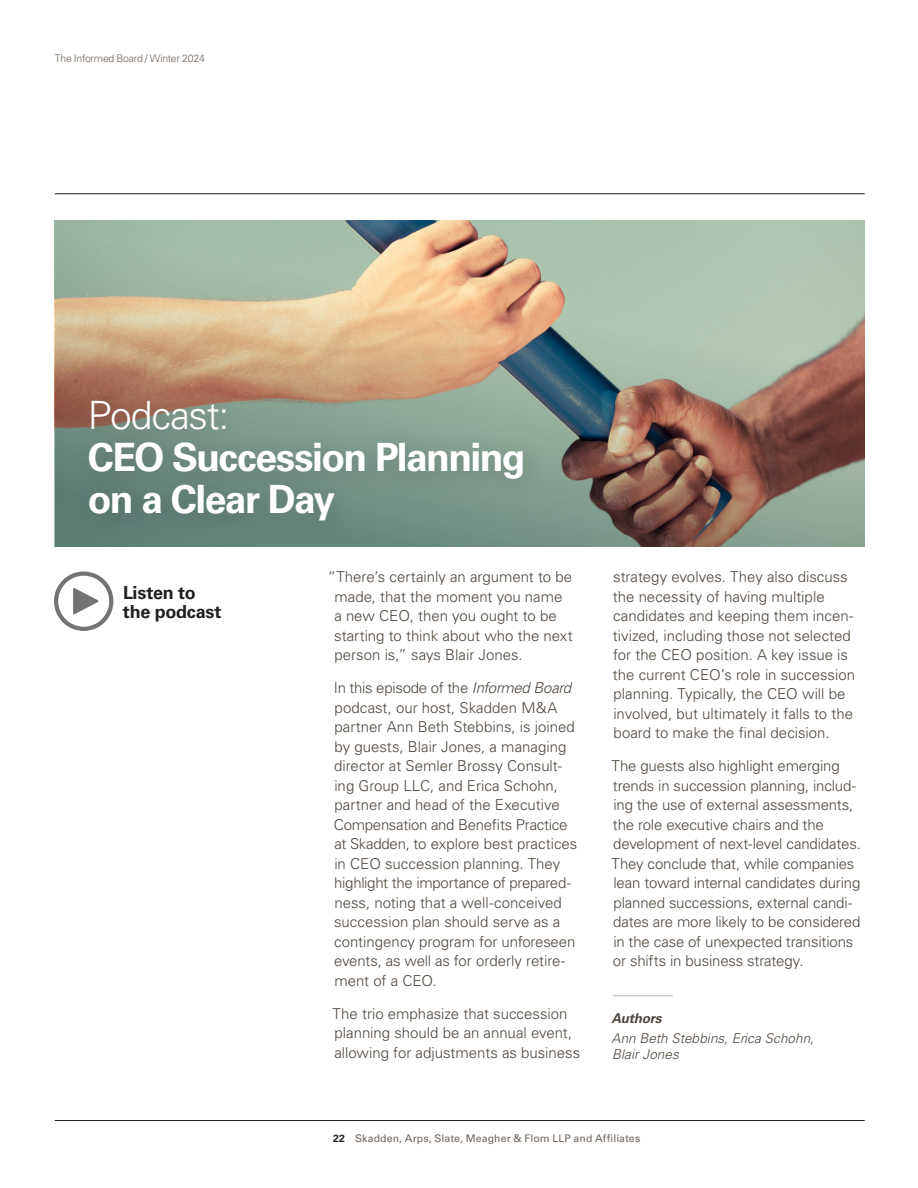
<style>
.page{position:relative;width:918px;height:1188px;background:#fff}
.page>*{position:absolute;margin:0;border:0;box-sizing:border-box;transform-origin:0 0}
.Article_Title{font:700 39px/42px "Univers LT Std";letter-spacing:-.04em;color:#fff}
.Article_Title-2{font:300 39px "Univers LT Std";letter-spacing:-.03em;color:#fff}
.Heading_1{font:700 18px/19.5px "Univers LT Std";letter-spacing:-.015em;color:#231f20}
.Main_Body{font:300 15px/19.5px "Univers LT Std";letter-spacing:-.005em;color:#4f463d}
.Author_Names_Combined{font:italic 300 13.5px/16.5px "Univers LT Std";letter-spacing:.005em;color:#4f463d}
.Authors_Combined{font:italic 700 13.5px "Univers LT Std";letter-spacing:-.02em;color:#4f463d}
.t1{font:10.5px "Univers LT Std";letter-spacing:.01em;color:#6f645a}
.t2{font:300 10.5px "Univers LT Std";letter-spacing:-.025em;color:#6f645a}
.s1{font-style:italic}
.s2{font-weight:700;color:#231f20}
</style>
<div class="page">
<hr style="left:55px;top:1120px;width:810px;height:1px;background:#231f20">
<hr style="left:55px;top:194px;width:810px;height:1px;background:#231f20">
<hr style="left:613px;top:995px;width:60px;height:1px;background:#b7b9be">
<svg style="left:54px;top:572px;width:59px;height:59px"></svg>
<svg style="left:55px;top:221px;width:810px;height:325px;background:#a8a089"></svg>
<div style="left:71px;top:382px;width:479px;height:164px;background:#231f20;opacity:.25"></div>
<p class="t2" style="left:55px;top:52px;width:152px">The Informed Board / Winter 2024</p>
<h2 class="Article_Title-2" style="left:88px;top:392px;width:143px">Podcast:</h2>
<h2 class="Article_Title" style="left:88px;top:437px;width:439px">CEO Succession Planning on a Clear Day</h2>
<h3 class="Heading_1" style="left:123px;top:583px;width:100px">Listen to the podcast</h3>
<p class="Main_Body" style="left:334px;top:567px;width:240px;text-indent:-6px">“There’s certainly an argument to be made, that the moment you name a new CEO, then you ought to be starting to think about who the next person is,” says Blair Jones.</p>
<p class="Main_Body" style="left:334px;top:678px;width:245px">In this episode of the <span class="s1">Informed Board </span>podcast, our host, Skadden M&amp;A partner Ann Beth Stebbins, is joined by guests, Blair Jones, a managing director at Semler Brossy Consult&shy;ing Group LLC, and Erica Schohn, partner and head of the Executive Compensation and Benefits Practice at Skadden, to explore best practices in CEO succession planning. They highlight the importance of prepared&shy;ness, noting that a well-conceived succession plan should serve as a contingency program for unforeseen events, as well as for orderly retire&shy;ment of a CEO.</p>
<p class="Main_Body" style="left:333px;top:1004px;width:249px">The trio emphasize that succession planning should be an annual event, allowing for adjustments as business</p>
<p class="Main_Body" style="left:613px;top:567px;width:244px">strategy evolves. They also discuss the necessity of having multiple candidates and keeping them incen&shy;tivized, including those not selected for the CEO position. A key issue is the current CEO’s role in succession planning. Typically, the CEO will be involved, but ultimately it falls to the board to make the final decision.</p>
<p class="Main_Body" style="left:612px;top:756px;width:251px">The guests also highlight emerging trends in succession planning, includ&shy;ing the use of external assessments, the role executive chairs and the development of next-level candidates.<br>They conclude that, while companies lean toward internal candidates during planned successions, external candi&shy;dates are more likely to be considered in the case of unexpected transitions or shifts in business strategy.</p>
<p class="Authors_Combined" style="left:612px;top:1011px;width:52px">Authors</p>
<p class="Author_Names_Combined" style="left:612px;top:1030px;width:204px">Ann Beth Stebbins, Erica Schohn,<br>Blair Jones</p>
<p class="t1" style="left:333px;top:1132px;width:309px"><span class="s2">22</span> Skadden, Arps, Slate, Meagher &amp; Flom LLP and Affiliates</p>
</div>
